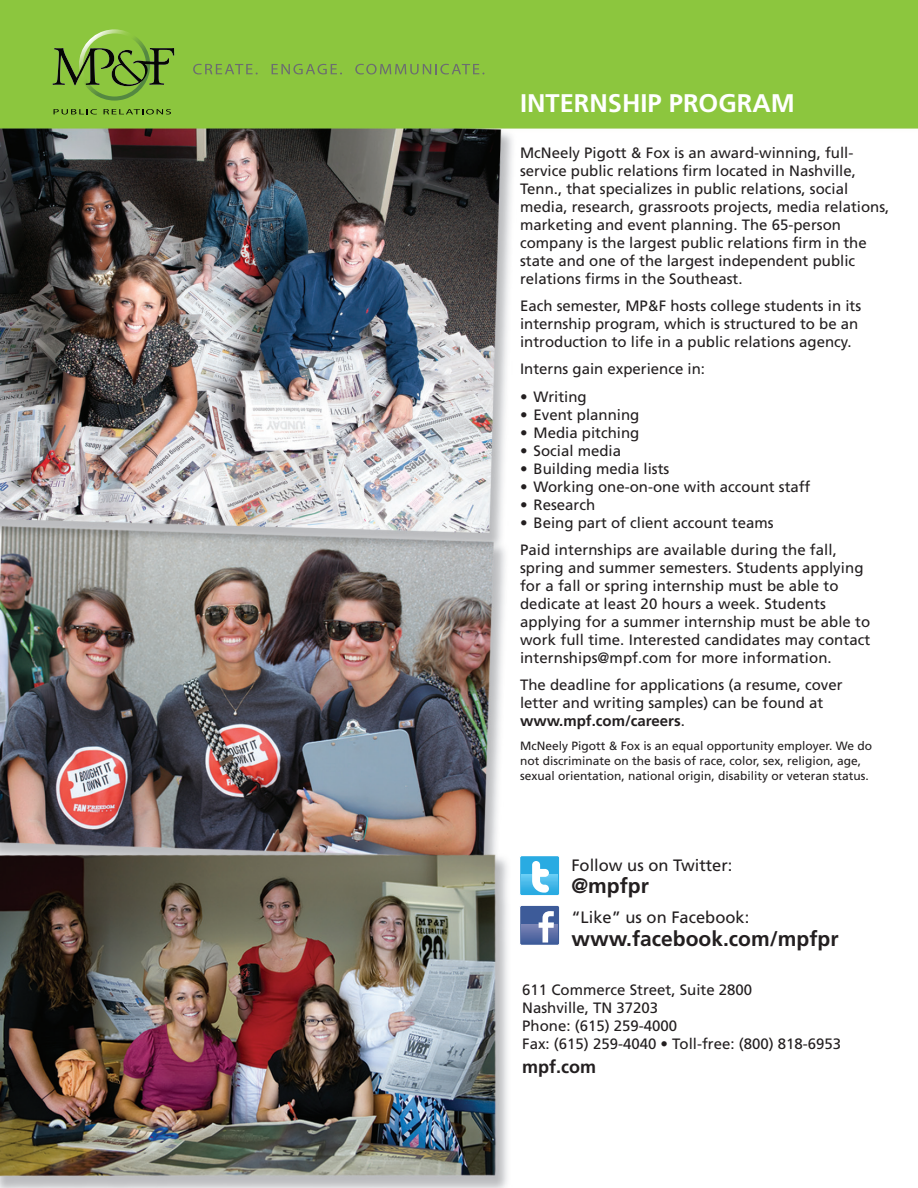
<style>
.page{position:relative;width:918px;height:1188px;background:#fff}
.page>*{position:absolute;margin:0;border:0;box-sizing:border-box;transform-origin:0 0}
.t1{font:700 25.5px "Frutiger";color:#fff}
.t2{font:700 21px "Frutiger";color:#231f20}
.t3{font:700 18px "Frutiger";color:#231f20}
.t4{font:16.5px "Frutiger";color:#231f20}
.t5{font:15px/18px "Frutiger";color:#231f20}
.t6{font:12px/15px "Frutiger";color:#231f20}
.s1{font-weight:700}
</style>
<div class="page">
<img style="left:0;top:0;width:918px;height:1188px">
<svg style="left:519px;top:905px;width:41px;height:41px"></svg>
<svg style="left:519px;top:855px;width:41px;height:41px"></svg>
<svg style="left:193px;top:64px;width:65px;height:10px"></svg>
<svg style="left:272px;top:64px;width:70px;height:10px"></svg>
<svg style="left:355px;top:64px;width:129px;height:10px"></svg>
<svg style="left:54px;top:109px;width:43px;height:5px"></svg>
<svg style="left:104px;top:109px;width:67px;height:5px"></svg>
<svg style="left:52px;top:29px;width:122px;height:72px;background:#7aa93c"></svg>
<h1 class="t1" style="left:520px;top:88px;width:276px">INTERNSHIP PROGRAM</h1>
<p class="t5" style="left:520px;top:144px;width:371px">McNeely Pigott &amp; Fox is an award-winning, full&shy;service public relations firm located in Nashville, Tenn., that specializes in public relations, social media, research, grassroots projects, media relations, marketing and event planning. The 65-person company is the largest public relations firm in the state and one of the largest independent public relations firms in the Southeast.</p>
<p class="t5" style="left:520px;top:297px;width:343px">Each semester, MP&amp;F hosts college students in its internship program, which is structured to be an introduction to life in a public relations agency.</p>
<p class="t5" style="left:520px;top:360px;width:187px">Interns gain experience in:</p>
<p class="t5" style="left:520px;top:387px;width:68px">• Writing</p>
<p class="t5" style="left:520px;top:405px;width:121px">• Event planning</p>
<p class="t5" style="left:520px;top:423px;width:121px">• Media pitching</p>
<p class="t5" style="left:520px;top:441px;width:103px">• Social media</p>
<p class="t5" style="left:520px;top:459px;width:151px">• Building media lists</p>
<p class="t5" style="left:520px;top:477px;width:292px">• Working one-on-one with account staff</p>
<p class="t5" style="left:520px;top:495px;width:77px">• Research</p>
<p class="t5" style="left:520px;top:509px;width:318px;line-height:27.2px">• Being part of client account teams<br>Paid internships are available during the fall,</p>
<p class="t5" style="left:520px;top:558px;width:352px">spring and summer semesters. Students applying for a fall or spring internship must be able to dedicate at least 20 hours a week. Students applying for a summer internship must be able to work full time. Interested candidates may contact internships@mpf.com for more information.</p>
<p class="t5" style="left:520px;top:676px;width:324px">The deadline for applications (a resume, cover letter and writing samples) can be found at <span class="s1">www.mpf.com/careers</span>.</p>
<p class="t6" style="left:520px;top:738px;width:353px">McNeely Pigott &amp; Fox is an equal opportunity employer. We do not discriminate on the basis of race, color, sex, religion, age, sexual orientation, national origin, disability or veteran status.</p>
<p class="t4" style="left:571px;top:855px;width:163px">Follow us on Twitter:</p>
<h2 class="t2" style="left:571px;top:873px;width:79px">@mpfpr</h2>
<p class="t4" style="left:571px;top:908px;width:179px">“Like” us on Facebook:</p>
<h2 class="t2" style="left:571px;top:926px;width:269px">www.facebook.com/mpfpr</h2>
<p class="t5" style="left:522px;top:980px;width:321px">611 Commerce Street, Suite 2800<br>Nashville, TN 37203<br>Phone: (615) 259-4000<br>Fax: (615) 259-4040 • Toll-free: (800) 818-6953</p>
<p class="t3" style="left:522px;top:1056px;width:75px">mpf.com</p>
</div>
